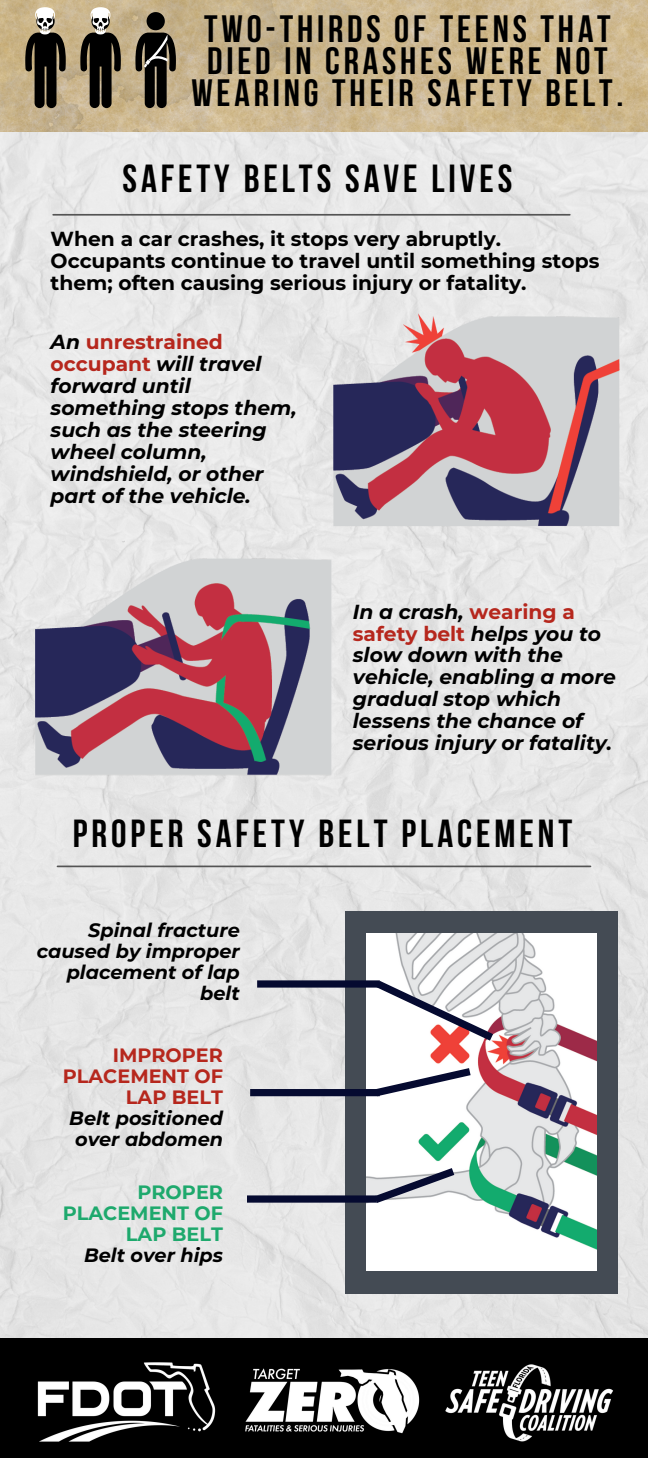
<style>
.page{position:relative;width:648px;height:1458px;background:#fff}
.page>*{position:absolute;margin:0;border:0;box-sizing:border-box;transform-origin:0 0}
.t1{font:700 38.93px "Bebas Neue";letter-spacing:.1em;color:#000}
.t2{font:700 38.02px/31.9px "Bebas Neue";letter-spacing:.1em;color:#000;text-align:center}
.t3{font:italic 700 20.25px/21.8px "Montserrat";color:#000}
.t4{font:700 20.25px/21.8px "Montserrat";color:#000}
.t5{font:italic 700 19.35px/20.9px "Montserrat";color:#000;text-align:right}
.t6{font:700 19.35px/20.9px "Montserrat";color:#b6271d;text-align:right}
.t7{font:700 19.35px/20.9px "Montserrat";color:#1ea96d;text-align:right}
.s1{font-style:normal;color:#b6271d}
</style>
<div class="page">
<div style="left:0;top:132px;width:648px;height:1206px;background:#e7e7e7"></div>
<hr style="left:57px;top:866px;width:534px;height:1px;background:#545454">
<img style="left:29px;top:552px;width:302px;height:231px">
<img style="left:332px;top:308px;width:288px;height:223px">
<hr style="left:53px;top:214px;width:517px;height:2px;background:#545454">
<img style="left:0;top:0;width:648px;height:132px">
<svg style="left:135px;top:10px;width:41px;height:98px"></svg>
<svg style="left:80px;top:7px;width:41px;height:101px"></svg>
<svg style="left:25px;top:7px;width:41px;height:101px"></svg>
<div style="left:0;top:1338px;width:648px;height:120px;background:#000"></div>
<img style="left:37px;top:1362px;width:179px;height:80px">
<img style="left:445px;top:1364px;width:168px;height:78px">
<img style="left:245px;top:1368px;width:175px;height:66px">
<div style="left:345px;top:911px;width:273px;height:383px;background:#444b54"></div>
<img style="left:367px;top:933px;width:229px;height:338px">
<div style="left:257px;top:980px;width:123px;height:8px;background:#050a30"></div>
<svg style="left:368px;top:974px;width:133px;height:73px"></svg>
<div style="left:250px;top:1089px;width:130px;height:7px;background:#050a30"></div>
<svg style="left:368px;top:1063px;width:110px;height:38px"></svg>
<div style="left:247px;top:1195px;width:130px;height:8px;background:#050a30"></div>
<svg style="left:366px;top:1162px;width:96px;height:47px"></svg>
<h1 class="t2" style="left:191px;top:17px;width:434px">TWO-THIRDS OF TEENS THAT<br>DIED IN CRASHES WERE NOT<br>WEARING THEIR SAFETY BELT.</h1>
<p class="t1" style="left:123px;top:163px;width:391px">SAFETY BELTS SAVE LIVES</p>
<p class="t4" style="left:51px;top:228px;width:550px">When a car crashes, it stops very abruptly.<br>Occupants continue to travel until something stops them; often causing serious injury or fatality.</p>
<p class="t3" style="left:51px;top:331px;width:248px">An <span class="s1">unrestrained occupant</span> will travel forward until something stops them, such as the steering wheel column, windshield, or other part of the vehicle.</p>
<p class="t3" style="left:353px;top:600px;width:224px">In a crash, <span class="s1">wearing a</span></p>
<p class="t3" style="left:353px;top:622px;width:265px"><span class="s1">safety belt</span> helps you to slow down with the vehicle, enabling a more gradual stop which lessens the chance of serious injury or fatality.</p>
<h1 class="t1" style="left:73px;top:818px;width:501px">PROPER SAFETY BELT PLACEMENT</h1>
<p class="t5" style="left:37px;top:920px;width:205px">Spinal fracture caused by improper placement of lap belt</p>
<p class="t6" style="left:63px;top:1045px;width:162px">IMPROPER<br>PLACEMENT OF<br>LAP BELT</p>
<p class="t5" style="left:69px;top:1108px;width:155px;text-align:left">Belt positioned over abdomen</p>
<p class="t7" style="left:63px;top:1182px;width:162px">PROPER<br>PLACEMENT OF<br>LAP BELT</p>
<p class="t5" style="left:84px;top:1244px;width:140px">Belt over hips</p>
</div>
